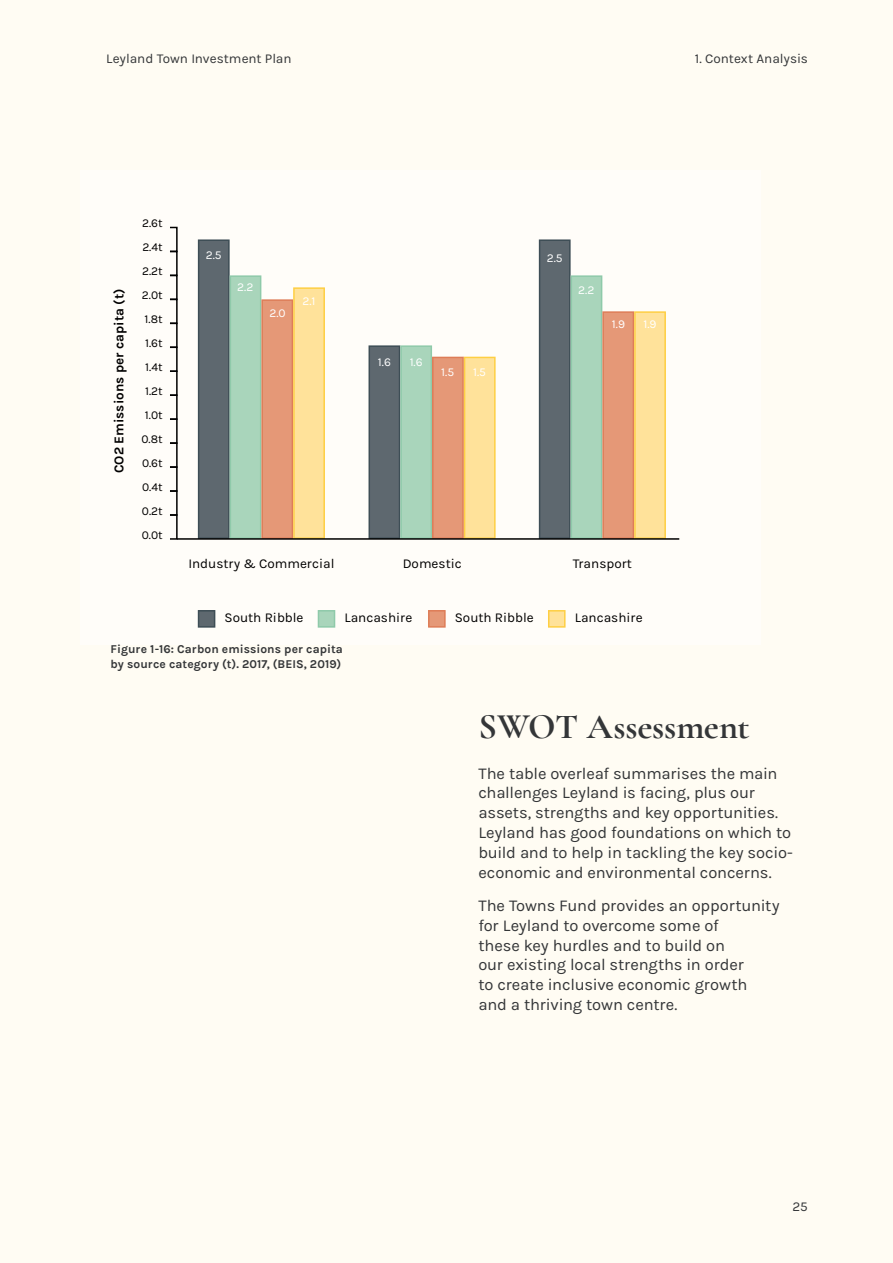
<style>
.page{position:relative;width:893px;height:1263px;background:#fffcf3}
.page>*{position:absolute;margin:0;border:0;box-sizing:border-box;transform-origin:0 0}
.t1{font:700 36px "Cormorant Garamond";letter-spacing:-.005em;color:#343638}
.t2{font:16.5px/19.8px "Karla";letter-spacing:-.01em;color:#343638}
.t3{font:13.5px "Karla";color:#000}
.t4{font:13.5px "Karla";letter-spacing:-.005em;color:#343638}
.t5{font:700 13.5px "Karla";color:#000}
.t6{font:700 12px/14.4px "Karla";letter-spacing:.01em;color:#343638}
.t7{font:12px/24px "Karla";color:#000;text-align:center}
.t8{font:12px "Karla";color:#fff}
</style>
<div class="page">
<div style="left:81px;top:170px;width:680px;height:475px;background:#fffdf9"></div>
<div style="left:169px;top:227px;width:9px;height:25px;border:2px solid #000"></div>
<div style="left:169px;top:251px;width:9px;height:25px;border:2px solid #000"></div>
<div style="left:169px;top:275px;width:9px;height:25px;border:2px solid #000"></div>
<div style="left:169px;top:299px;width:9px;height:25px;border:2px solid #000"></div>
<div style="left:169px;top:323px;width:9px;height:25px;border:2px solid #000"></div>
<div style="left:169px;top:346px;width:9px;height:26px;border:2px solid #000"></div>
<div style="left:169px;top:370px;width:9px;height:26px;border:2px solid #000"></div>
<div style="left:169px;top:394px;width:9px;height:26px;border:2px solid #000"></div>
<svg style="left:198px;top:239px;width:127px;height:299px;background:#bdb398"></svg>
<svg style="left:369px;top:345px;width:127px;height:193px;background:#baae8f"></svg>
<svg style="left:539px;top:239px;width:127px;height:299px;background:#beb59b"></svg>
<div style="left:169px;top:418px;width:9px;height:26px;border:2px solid #000"></div>
<div style="left:169px;top:442px;width:9px;height:26px;border:2px solid #000"></div>
<div style="left:169px;top:466px;width:9px;height:26px;border:2px solid #000"></div>
<div style="left:169px;top:490px;width:9px;height:26px;border:2px solid #000"></div>
<div style="left:169px;top:514px;width:9px;height:26px;border:2px solid #000"></div>
<hr style="left:177px;top:538px;width:502px;height:2px;background:#000">
<svg style="left:198px;top:610px;width:17px;height:18px"></svg>
<svg style="left:318px;top:610px;width:17px;height:18px"></svg>
<svg style="left:428px;top:610px;width:18px;height:18px"></svg>
<svg style="left:548px;top:610px;width:18px;height:18px"></svg>
<p class="t4" style="left:106px;top:52px;width:187px">Leyland Town Investment Plan</p>
<p class="t4" style="left:695px;top:52px;width:115px">1. Context Analysis</p>
<p class="t5" style="left:111px;top:473px;width:186px;rotate:-90deg">CO2 Emissions per capita (t)</p>
<p class="t7" style="left:141px;top:212px;width:23px">2.6t<br>2.4t<br>2.2t<br>2.0t<br>1.8t<br>1.6t<br>1.4t<br>1.2t<br>1.0t<br>0.8t<br>0.6t<br>0.4t<br>0.2t<br>0.0t</p>
<p class="t8" style="left:206px;top:249px;width:17px">2.5</p>
<p class="t8" style="left:237px;top:280px;width:18px">2.2</p>
<p class="t8" style="left:269px;top:307px;width:18px">2.0</p>
<p class="t8" style="left:302px;top:295px;width:15px">2.1</p>
<p class="t8" style="left:378px;top:355px;width:14px">1.6</p>
<p class="t8" style="left:410px;top:355px;width:14px">1.6</p>
<p class="t8" style="left:441px;top:365px;width:14px">1.5</p>
<p class="t8" style="left:473px;top:365px;width:14px">1.5</p>
<p class="t8" style="left:547px;top:252px;width:17px">2.5</p>
<p class="t8" style="left:578px;top:283px;width:18px">2.2</p>
<p class="t8" style="left:612px;top:318px;width:15px">1.9</p>
<p class="t8" style="left:643px;top:318px;width:15px">1.9</p>
<p class="t3" style="left:188px;top:556px;width:148px">Industry &amp; Commercial</p>
<p class="t3" style="left:403px;top:556px;width:61px">Domestic</p>
<p class="t3" style="left:573px;top:556px;width:61px">Transport</p>
<p class="t3" style="left:225px;top:610px;width:80px">South Ribble</p>
<p class="t3" style="left:344px;top:610px;width:69px">Lancashire</p>
<p class="t3" style="left:455px;top:610px;width:80px">South Ribble</p>
<p class="t3" style="left:575px;top:610px;width:69px">Lancashire</p>
<p class="t6" style="left:111px;top:642px;width:234px">Figure 1-16: Carbon emissions per capita by source category (t). 2017, (BEIS, 2019)</p>
<h1 class="t1" style="left:478px;top:704px;width:273px">SWOT Assessment</h1>
<p class="t2" style="left:478px;top:763px;width:316px">The table overleaf summarises the main challenges Leyland is facing, plus our assets, strengths and key opportunities.<br>Leyland has good foundations on which to build and to help in tackling the key socio&shy;economic and environmental concerns.</p>
<p class="t2" style="left:478px;top:896px;width:303px">The Towns Fund provides an opportunity for Leyland to overcome some of<br>these key hurdles and to build on<br>our existing local strengths in order<br>to create inclusive economic growth and a thriving town centre.</p>
<p class="t4" style="left:793px;top:1199px;width:17px">25</p>
</div>
